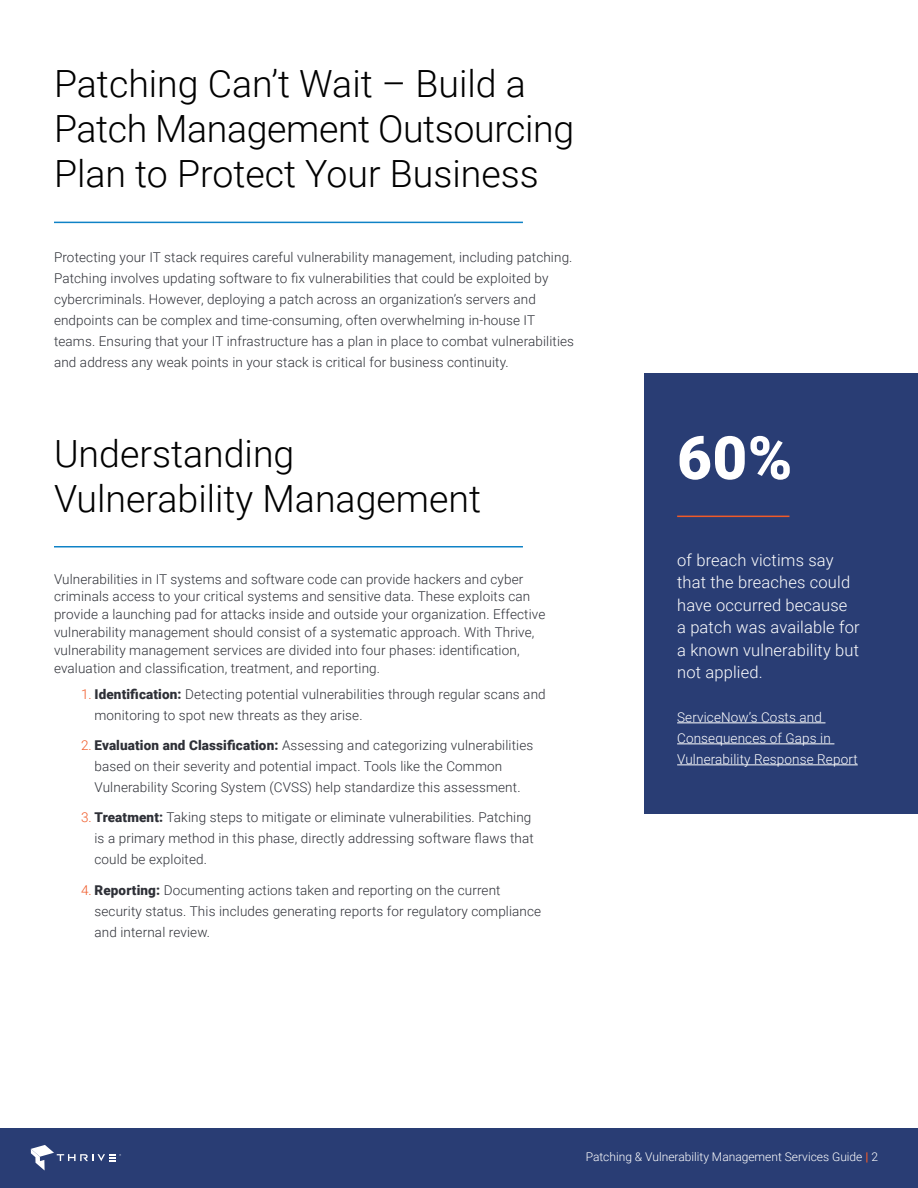
<style>
.page{position:relative;width:918px;height:1188px;background:#fff}
.page>*{position:absolute;margin:0;border:0;box-sizing:border-box;transform-origin:0 0}
.t1{font:900 60px "Roboto";color:#fff}
.t2{font:300 37.5px/45px "Roboto";color:#000}
.t3{font:300 16.5px/22.5px "Roboto";letter-spacing:.01em;color:#fff}
.t4{font:300 13.5px/21px "Roboto";letter-spacing:.01em;color:#2e3037}
.t5{font:300 13.5px/21px "Roboto";letter-spacing:.01em;color:#fff}
.t6{font:300 12px "Roboto";color:#fff}
.s1{color:#f05a28}
.s2{font-weight:900}
.s3{font-weight:700;color:#f05a28}
</style>
<div class="page">
<div style="left:0;top:1128px;width:918px;height:60px;background:#293d74"></div>
<hr style="left:54px;top:222px;width:469px;height:1px;background:#0f82c6">
<svg style="left:31px;top:1145px;width:90px;height:25px"></svg>
<hr style="left:54px;top:546px;width:469px;height:2px;background:#0f82c6">
<div style="left:645px;top:374px;width:273px;height:440px;background:#293d74"></div>
<hr style="left:677px;top:723px;width:148px;height:1px;background:#fff">
<hr style="left:677px;top:744px;width:157px;height:1px;background:#fff">
<hr style="left:677px;top:765px;width:181px;height:1px;background:#fff">
<hr style="left:677px;top:516px;width:112px;height:1px;background:#f05a28">
<h2 class="t2" style="left:54px;top:60px;width:522px">Patching Can’t Wait – Build a<br>Patch Management Outsourcing<br>Plan to Protect Your Business</h2>
<p class="t4" style="left:54px;top:246px;width:522px">Protecting your IT stack requires careful vulnerability management, including patching.<br>Patching involves updating software to fix vulnerabilities that could be exploited by cybercriminals. However, deploying a patch across an organization’s servers and endpoints can be complex and time-consuming, often overwhelming in-house IT teams. Ensuring that your IT infrastructure has a plan in place to combat vulnerabilities and address any weak points in your stack is critical for business continuity.</p>
<h2 class="t2" style="left:54px;top:429px;width:429px">Understanding<br>Vulnerability Management</h2>
<p class="t4" style="left:54px;top:569px;width:493px;line-height:18px">Vulnerabilities in IT systems and software code can provide hackers and cyber criminals access to your critical systems and sensitive data. These exploits can provide a launching pad for attacks inside and outside your organization. Effective vulnerability management should consist of a systematic approach. With Thrive, vulnerability management services are divided into four phases: identification, evaluation and classification, treatment, and reporting.</p>
<p class="t4" style="left:94px;top:683px;width:453px;text-indent:-14px"><span class="s1">1.</span> <span class="s2">Identification:</span> Detecting potential vulnerabilities through regular scans and monitoring to spot new threats as they arise.</p>
<p class="t4" style="left:94px;top:734px;width:440px;text-indent:-14px"><span class="s1">2.</span> <span class="s2">Evaluation and Classification:</span> Assessing and categorizing vulnerabilities based on their severity and potential impact. Tools like the Common<br>Vulnerability Scoring System (CVSS) help standardize this assessment.</p>
<p class="t4" style="left:94px;top:807px;width:441px;text-indent:-14px"><span class="s1">3.</span> <span class="s2">Treatment:</span> Taking steps to mitigate or eliminate vulnerabilities. Patching is a primary method in this phase, directly addressing software flaws that could be exploited.</p>
<p class="t4" style="left:94px;top:879px;width:448px;text-indent:-14px"><span class="s1">4.</span> <span class="s2">Reporting:</span> Documenting actions taken and reporting on the current security status. This includes generating reports for regulatory compliance and internal review.</p>
<h1 class="t1" style="left:677px;top:416px;width:117px">60%</h1>
<p class="t3" style="left:677px;top:548px;width:184px">of breach victims say that the breaches could have occurred because a patch was available for a known vulnerability but not applied.</p>
<p class="t5" style="left:677px;top:706px;width:182px">ServiceNow’s Costs and<br>Consequences of Gaps in<br>Vulnerability Response Report</p>
<p class="t6" style="left:586px;top:1149px;width:294px">Patching &amp; Vulnerability Management Services Guide <span class="s3">|</span> 2</p>
</div>
